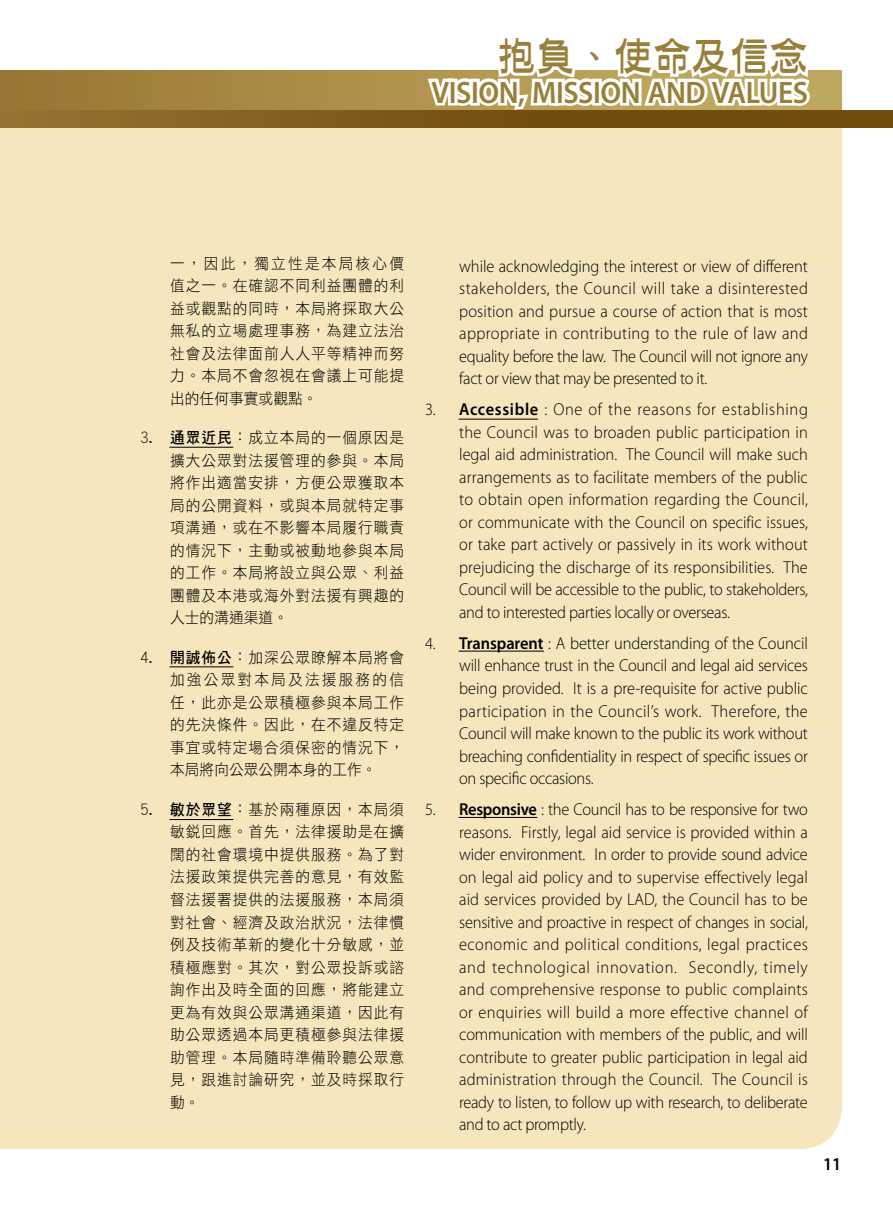
<style>
.page{position:relative;width:893px;height:1217px;background:#fff}
.page>*{position:absolute;margin:0;border:0;box-sizing:border-box;transform-origin:0 0}
.t1{font:38.85px "DF Ya Yi HK W6";color:#987f3a}
.t2{font:600 31.05px "Myriad Pro";letter-spacing:-.015em;color:#987f3a;scale:.95 1}
.t3{font:600 18px "Myriad Pro";color:#000;scale:.95 1}
.t4{font:300 17.25px/22.5px "Myriad Pro";letter-spacing:-.02em;color:#000;text-align:justify;scale:.95 1}
.t5{font:15.45px/22.5px "DF Hei HK W3";letter-spacing:.065em;color:#000;text-align:justify;scale:.95 1}
.s1{font-family:"DF Hei HK W7"}
.s2{font-weight:600}
</style>
<div class="page">
<div style="left:0;top:128px;width:842px;height:1020px;background:#f5e6bd"></div>
<svg style="left:0;top:70px;width:842px;height:41px;background:#a58540"></svg>
<svg style="left:424px;top:70px;width:389px;height:87px;background:#e9d8aa"></svg>
<svg style="left:432px;top:70px;width:387px;height:36px"></svg>
<hr style="left:170px;top:819px;width:63px;height:1px;background:#000">
<hr style="left:459px;top:816px;width:78px;height:1px;background:#000">
<hr style="left:170px;top:666px;width:63px;height:1px;background:#000">
<hr style="left:459px;top:650px;width:85px;height:1px;background:#000">
<hr style="left:170px;top:446px;width:63px;height:1px;background:#000">
<hr style="left:459px;top:418px;width:79px;height:1px;background:#000">
<div style="left:0;top:111px;width:893px;height:17px;background:linear-gradient(to right,#926e2c,#6a4403)"></div>
<h1 class="t1" style="left:497px;top:35px;width:312px">抱負、使命及信念</h1>
<h2 class="t2" style="left:431px;top:72px;width:398px">VISION, MISSION AND VALUES</h2>
<p class="t5" style="left:170px;top:251px;width:248px">一，因此，獨立性是本局核心價值之一。在確認不同利益團體的利益或觀點的同時，本局將採取大公無私的立場處理事務，為建立法治社會及法律面前人人平等精神而努力。本局不會忽視在會議上可能提出的任何事實或觀點。</p>
<p class="t5" style="left:170px;top:426px;width:248px;text-indent:-30px">3. <span class="s1">通眾近民</span>：成立本局的一個原因是擴大公眾對法援管理的參與。本局將作出適當安排，方便公眾獲取本局的公開資料，或與本局就特定事項溝通，或在不影響本局履行職責的情況下，主動或被動地參與本局的工作。本局將設立與公眾、利益團體及本港或海外對法援有興趣的人士的溝通渠道。</p>
<p class="t5" style="left:170px;top:645px;width:248px;text-indent:-30px">4. <span class="s1">開誠佈公</span>：加深公眾瞭解本局將會加強公眾對本局及法援服務的信任，此亦是公眾積極參與本局工作的先決條件。因此，在不違反特定事宜或特定場合須保密的情況下，本局將向公眾公開本身的工作。</p>
<p class="t5" style="left:170px;top:797px;width:248px;text-indent:-30px">5. <span class="s1">敏於眾望</span>：基於兩種原因，本局須敏銳回應。首先，法律援助是在擴闊的社會環境中提供服務。為了對法援政策提供完善的意見，有效監督法援署提供的法援服務，本局須對社會、經濟及政治狀況，法律慣例及技術革新的變化十分敏感，並積極應對。其次，對公眾投訴或諮詢作出及時全面的回應，將能建立更為有效與公眾溝通渠道，因此有助公眾透過本局更積極參與法律援助管理。本局隨時準備聆聽公眾意見，跟進討論研究，並及時採取行動。</p>
<p class="t4" style="left:459px;top:255px;width:369px">while acknowledging the interest or view of different stakeholders, the Council will take a disinterested position and pursue a course of action that is most appropriate in contributing to the rule of law and equality before the law. The Council will not ignore any fact or view that may be presented to it.</p>
<p class="t4" style="left:459px;top:398px;width:369px;text-indent:-34px">3. <span class="s2">Accessible</span> : One of the reasons for establishing the Council was to broaden public participation in legal aid administration. The Council will make such arrangements as to facilitate members of the public to obtain open information regarding the Council, or communicate with the Council on specific issues, or take part actively or passively in its work without prejudicing the discharge of its responsibilities. The Council will be accessible to the public, to stakeholders, and to interested parties locally or overseas.</p>
<p class="t4" style="left:459px;top:632px;width:369px;text-indent:-34px">4. <span class="s2">Transparent</span> : A better understanding of the Council will enhance trust in the Council and legal aid services being provided. It is a pre-requisite for active public participation in the Council’s work. Therefore, the Council will make known to the public its work without breaching confidentiality in respect of specific issues or on specific occasions.</p>
<p class="t4" style="left:459px;top:798px;width:369px;text-indent:-34px">5. <span class="s2">Responsive</span> : the Council has to be responsive for two reasons. Firstly, legal aid service is provided within a wider environment. In order to provide sound advice on legal aid policy and to supervise effectively legal aid services provided by LAD, the Council has to be sensitive and proactive in respect of changes in social, economic and political conditions, legal practices and technological innovation. Secondly, timely and comprehensive response to public complaints or enquiries will build a more effective channel of communication with members of the public, and will contribute to greater public participation in legal aid administration through the Council. The Council is ready to listen, to follow up with research, to deliberate and to act promptly.</p>
<p class="t3" style="left:823px;top:1152px;width:20px">11</p>
</div>
